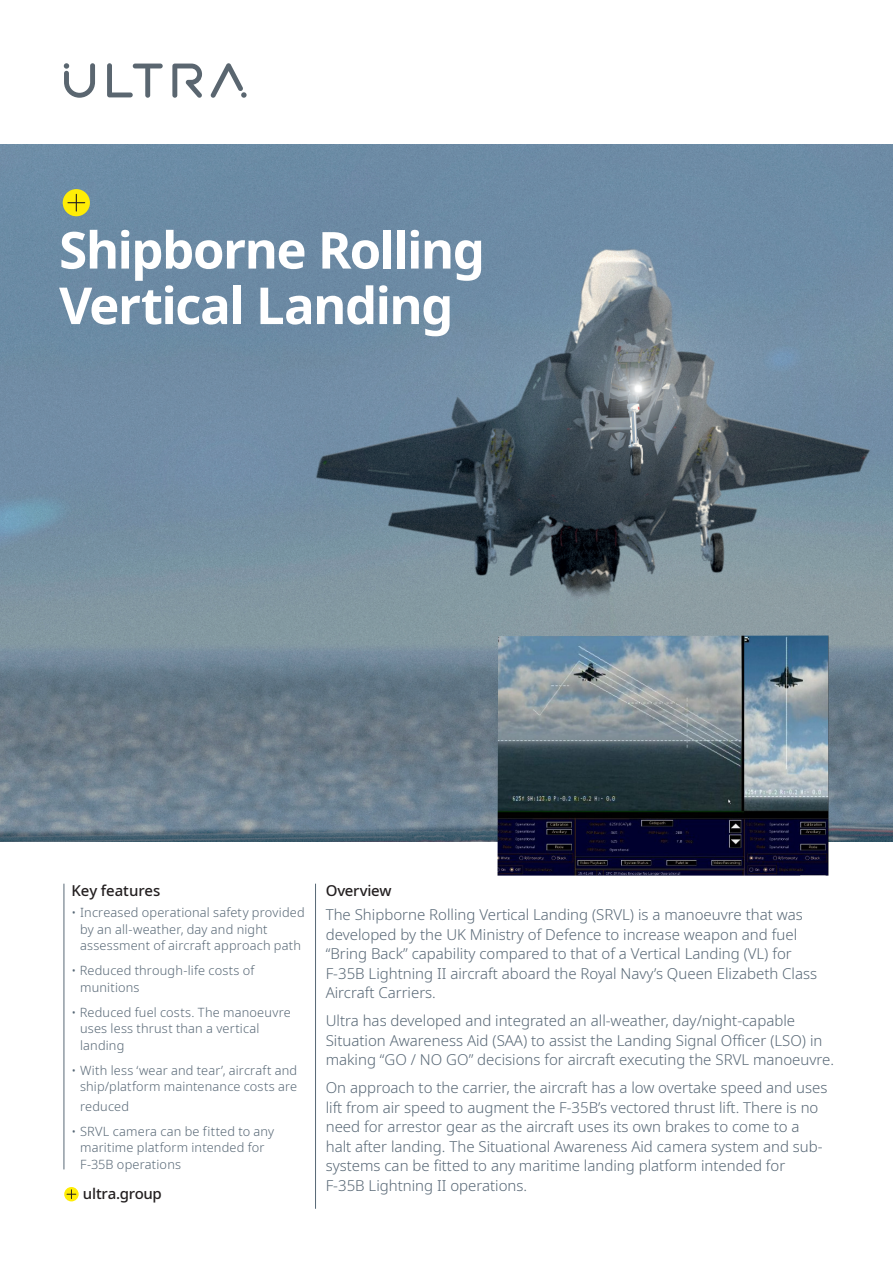
<style>
.page{position:relative;width:893px;height:1263px;background:#fff}
.page>*{position:absolute;margin:0;border:0;box-sizing:border-box;transform-origin:0 0}
.Header_1{font:700 51px/55.5px "Noto Sans";letter-spacing:-.03em;color:#fff}
.Body{font:300 15px/19.5px "Noto Sans";color:#586876}
.Body_Header{font:500 15px "Noto Sans";letter-spacing:-.01em;color:#231f20}
.Key_Features{font:300 12.75px/16.5px "Noto Sans";letter-spacing:.015em;color:#586876}
</style>
<div class="page">
<svg style="left:172px;top:64px;width:30px;height:34px"></svg>
<svg style="left:107px;top:63px;width:56px;height:35px"></svg>
<svg style="left:64px;top:63px;width:31px;height:35px"></svg>
<svg style="left:210px;top:63px;width:37px;height:35px"></svg>
<img style="left:0;top:145px;width:893px;height:697px">
<svg style="left:64px;top:1187px;width:15px;height:14px"></svg>
<svg style="left:67px;top:1190px;width:9px;height:9px"></svg>
<div style="left:63px;top:189px;width:27px;height:27px;background:#ffed06;border-radius:50%"></div>
<svg style="left:68px;top:194px;width:17px;height:17px"></svg>
<hr style="left:315px;top:884px;width:1px;height:325px;background:#586876">
<hr style="left:64px;top:884px;width:1px;height:285px;background:#586876">
<img style="left:497px;top:635px;width:331px;height:240px">
<p class="Header_1" style="left:59px;top:223px;width:427px">Shipborne Rolling<br>Vertical Landing</p>
<p class="Body_Header" style="left:72px;top:880px;width:90px">Key features</p>
<p class="Key_Features" style="left:80px;top:904px;width:226px;text-indent:-9px">• Increased operational safety provided by an all-weather, day and night assessment of aircraft approach path</p>
<p class="Key_Features" style="left:80px;top:962px;width:176px;text-indent:-9px">• Reduced through-life costs of munitions</p>
<p class="Key_Features" style="left:80px;top:1004px;width:212px;text-indent:-9px">• Reduced fuel costs. The manoeuvre uses less thrust than a vertical landing</p>
<p class="Key_Features" style="left:72px;top:1062px;width:227px;text-align:right">• With less ‘wear and tear’, aircraft and ship/platform maintenance costs are</p>
<p class="Key_Features" style="left:80px;top:1098px;width:50px">reduced</p>
<p class="Key_Features" style="left:80px;top:1123px;width:196px;text-indent:-9px">• SRVL camera can be fitted to any maritime platform intended for<br>F-35B operations</p>
<p class="Body_Header" style="left:83px;top:1183px;width:81px">ultra.group</p>
<p class="Body_Header" style="left:326px;top:880px;width:67px">Overview</p>
<p class="Body" style="left:326px;top:905px;width:493px">The Shipborne Rolling Vertical Landing (SRVL) is a manoeuvre that was developed by the UK Ministry of Defence to increase weapon and fuel “Bring Back” capability compared to that of a Vertical Landing (VL) for F-35B Lightning II aircraft aboard the Royal Navy’s Queen Elizabeth Class Aircraft Carriers.</p>
<p class="Body" style="left:326px;top:1011px;width:510px">Ultra has developed and integrated an all-weather, day/night-capable<br>Situation Awareness Aid (SAA) to assist the Landing Signal Officer (LSO) in making “GO / NO GO” decisions for aircraft executing the SRVL manoeuvre.</p>
<p class="Body" style="left:326px;top:1078px;width:503px">On approach to the carrier, the aircraft has a low overtake speed and uses lift from air speed to augment the F-35B’s vectored thrust lift. There is no need for arrestor gear as the aircraft uses its own brakes to come to a halt after landing. The Situational Awareness Aid camera system and sub&shy;systems can be fitted to any maritime landing platform intended for F-35B Lightning II operations.</p>
</div>
